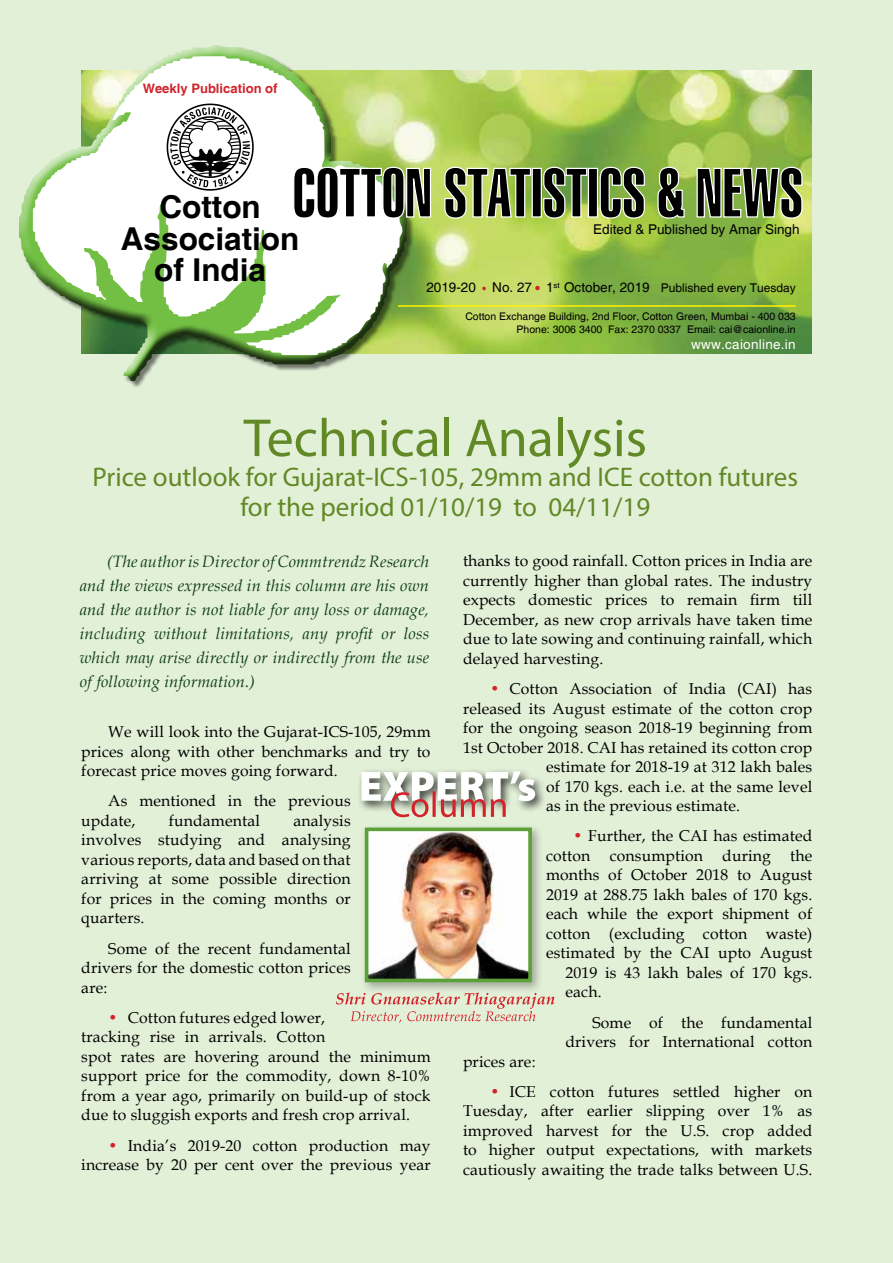
<style>
.page{position:relative;width:893px;height:1263px;background:#e3f0d8}
.page>*{position:absolute;margin:0;border:0;box-sizing:border-box;transform-origin:0 0}
.t1{font:54px "Myriad Pro";color:#618926}
.t2{font:700 31.5px/31.5px "Helvetica";color:#000;text-align:center}
.t3{font:27px/30px "Myriad Pro";color:#618926;text-align:center}
.t4{font:italic 16.5px/24px "Book Antiqua";letter-spacing:.01em;color:#0f3f16;text-align:justify}
.t5{font:15.75px/19.5px "Book Antiqua";letter-spacing:.01em;color:#000;text-align:justify}
.t6{font:13.5px "Helvetica";color:#000}
.t7{font:13.5px "Helvetica";letter-spacing:.02em;color:#fff}
.t8{font:700 13.05px "Helvetica";color:#d2232a}
.t9{font:10.5px/12.6px "Helvetica";color:#000;text-align:right}
.s1{font-size:12px}
.s2{color:#d2232a}
</style>
<div class="page">
<img style="left:414px;top:70px;width:398px;height:284px">
<div style="left:19px;top:45px;width:395px;height:343px;background:#000;opacity:.5"></div>
<div style="left:17px;top:44px;width:387px;height:338px;background:#fff;opacity:.75"></div>
<div style="left:18px;top:81px;width:389px;height:301px;background:#000;opacity:.75"></div>
<svg style="left:33px;top:56px;width:370px;height:299px;fill:#fff"></svg>
<svg style="left:482px;top:287px;width:4px;height:3px"></svg>
<svg style="left:535px;top:286px;width:5px;height:4px"></svg>
<svg style="left:167px;top:104px;width:87px;height:87px"></svg>
<svg style="left:293px;top:146px;width:510px;height:73px"></svg>
<hr style="left:398px;top:305px;width:398px;height:2px;background:#fff200">
<svg style="left:336px;top:992px;width:219px;height:31px"></svg>
<div style="left:357px;top:767px;width:190px;height:46px;background:#000;opacity:.75"></div>
<svg style="left:361px;top:771px;width:174px;height:46px"></svg>
<div style="left:360px;top:823px;width:184px;height:171px;background:#000;opacity:.3"></div>
<img style="left:370px;top:832px;width:157px;height:145px">
<div style="left:365px;top:827px;width:167px;height:155px;border:4px solid #5ca038"></div>
<p class="t8" style="left:143px;top:80px;width:136px">Weekly Publication of</p>
<h2 class="t2" style="left:121px;top:193px;width:180px">Cotton<br>Association of India</h2>
<p class="t6" style="left:593px;top:222px;width:208px">Edited &amp; Published by Amar Singh</p>
<p class="t6" style="left:426px;top:279px;width:371px">2019-20 No. 27 1<sup>st</sup> October, 2019 <span class="s1">Published every Tuesday</span></p>
<p class="t9" style="left:465px;top:310px;width:332px">Cotton Exchange Building, 2nd Floor, Cotton Green, Mumbai - 400 033<br>Phone: 3006 3400 Fax: 2370 0337 Email: cai@caionline.in</p>
<p class="t7" style="left:691px;top:336px;width:106px">www.caionline.in</p>
<h1 class="t1" style="left:244px;top:405px;width:405px">Technical Analysis</h1>
<h3 class="t3" style="left:93px;top:462px;width:707px">Price outlook for Gujarat-ICS-105, 29mm and ICE cotton futures for the period 01/10/19 to 04/11/19</h3>
<p class="t4" style="left:80px;top:549px;width:351px;text-indent:27px">(The author is Director of Commtrendz Research and the views expressed in this column are his own and the author is not liable for any loss or damage, including without limitations, any profit or loss which may arise directly or indirectly from the use of following information.)</p>
<p class="t5" style="left:81px;top:721px;width:351px;text-indent:27px">We will look into the Gujarat-ICS-105, 29mm prices along with other benchmarks and try to forecast price moves going forward.</p>
<p class="t5" style="left:81px;top:791px;width:271px;text-indent:27px">As mentioned in the previous update,</p>
<p class="t5" style="left:81px;top:810px;width:271px;text-indent:212px">analysis involves studying and analysing various reports, data and based on that arriving at some possible direction for prices in the coming months or quarters.</p>
<p class="t5" style="left:81px;top:938px;width:271px;text-indent:27px">Some of the recent fundamental drivers for the domestic cotton prices are:</p>
<p class="t5" style="left:81px;top:1007px;width:351px;text-align:left;text-indent:27px"><span class="s2">•</span> Cotton futures edged lower,<br>tracking rise in arrivals. Cotton<br>spot rates are hovering around the minimum support price for the commodity, down 8-10% from a year ago, primarily on build-up of stock due to sluggish exports and fresh crop arrival.</p>
<p class="t5" style="left:81px;top:1135px;width:351px;text-align:right"><span class="s2">•</span> India’s 2019-20 cotton production may increase by 20 per cent over the previous year</p>
<p class="t5" style="left:169px;top:810px;width:93px">fundamental</p>
<p class="t5" style="left:463px;top:551px;width:351px">thanks to good rainfall. Cotton prices in India are currently higher than global rates. The industry expects domestic prices to remain firm till December, as new crop arrivals have taken time due to late sowing and continuing rainfall, which delayed harvesting.</p>
<p class="t5" style="left:490px;top:678px;width:324px"><span class="s2">•</span> Cotton Association of India (CAI) has</p>
<p class="t5" style="left:463px;top:698px;width:351px">released its August estimate of the cotton crop</p>
<p class="t5" style="left:463px;top:717px;width:351px">for the ongoing season 2018-19 beginning from</p>
<p class="t5" style="left:463px;top:737px;width:351px">1st October 2018. CAI has retained its cotton crop</p>
<p class="t5" style="left:546px;top:756px;width:268px">estimate for 2018-19 at 312 lakh bales</p>
<p class="t5" style="left:546px;top:776px;width:268px">of 170 kgs. each i.e. at the same level</p>
<p class="t5" style="left:546px;top:795px;width:195px">as in the previous estimate.</p>
<p class="t5" style="left:573px;top:826px;width:241px"><span class="s2">•</span> Further, the CAI has estimated</p>
<p class="t5" style="left:546px;top:845px;width:268px">cotton consumption during the</p>
<p class="t5" style="left:546px;top:865px;width:268px">months of October 2018 to August</p>
<p class="t5" style="left:546px;top:884px;width:268px">2019 at 288.75 lakh bales of 170 kgs.</p>
<p class="t5" style="left:546px;top:904px;width:268px">each while the export shipment of</p>
<p class="t5" style="left:546px;top:923px;width:268px">cotton (excluding cotton waste)</p>
<p class="t5" style="left:546px;top:943px;width:268px">estimated by the CAI upto August</p>
<p class="t5" style="left:565px;top:962px;width:248px">2019 is 43 lakh bales of 170 kgs.</p>
<p class="t5" style="left:565px;top:982px;width:38px">each.</p>
<p class="t5" style="left:565px;top:1012px;width:248px;text-align:right">Some of the fundamental drivers for International cotton</p>
<p class="t5" style="left:463px;top:1051px;width:74px">prices are:</p>
<p class="t5" style="left:463px;top:1081px;width:351px;text-indent:27px"><span class="s2">•</span> ICE cotton futures settled higher on Tuesday, after earlier slipping over 1% as improved harvest for the U.S. crop added to higher output expectations, with markets cautiously awaiting the trade talks between U.S.</p>
</div>
